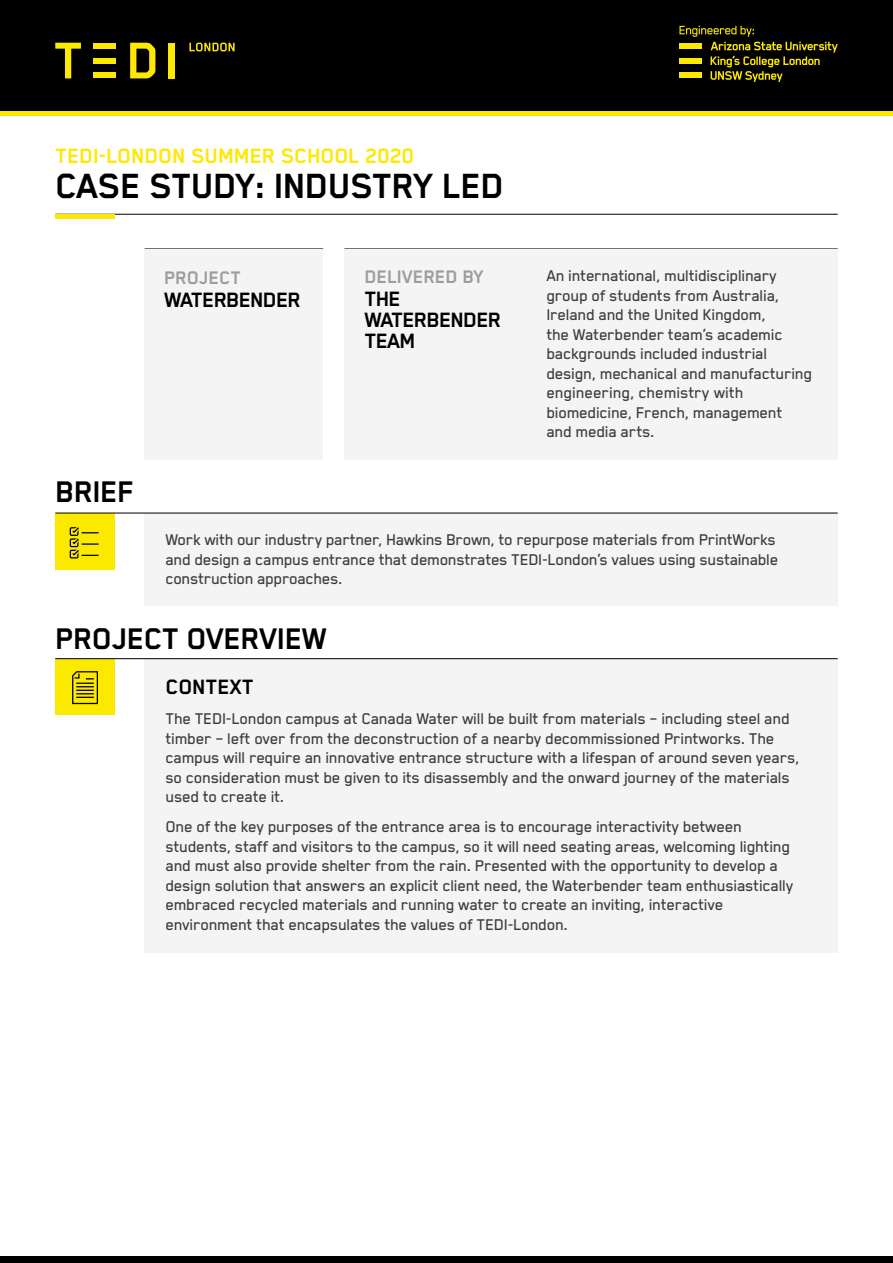
<style>
.page{position:relative;width:893px;height:1263px;background:#fff}
.page>*{position:absolute;margin:0;border:0;box-sizing:border-box;transform-origin:0 0}
.t1{font:700 40.5px "Blender";letter-spacing:-.01em;color:#000}
.t2{font:700 34.5px "Blender";letter-spacing:-.01em;color:#000}
.t3{font:700 24px/21px "Blender";letter-spacing:-.025em;color:#000}
.t4{font:700 24px "Blender";color:#fde806}
.t5{font:700 24px "Blender";color:#000}
.t6{font:700 21px "Blender";color:#9d9d9c}
.t7{font:500 18px/19.5px "Blender";letter-spacing:-.01em;color:#3c3c3b}
</style>
<div class="page">
<div style="left:0;top:0;width:893px;height:113px;background:#000"></div>
<div style="left:0;top:111px;width:893px;height:5px;background:#fce900"></div>
<div style="left:0;top:1256px;width:893px;height:7px;background:#000"></div>
<hr style="left:55px;top:214px;width:783px;height:1px;background:#000">
<svg style="left:679px;top:26px;width:159px;height:56px"></svg>
<div style="left:679px;top:43px;width:23px;height:6px;background:#fce900"></div>
<div style="left:679px;top:58px;width:23px;height:6px;background:#fce900"></div>
<div style="left:679px;top:73px;width:23px;height:5px;background:#fce900"></div>
<svg style="left:55px;top:43px;width:26px;height:35px"></svg>
<svg style="left:130px;top:43px;width:25px;height:35px"></svg>
<div style="left:169px;top:43px;width:6px;height:35px;background:#fce900"></div>
<div style="left:93px;top:43px;width:23px;height:6px;background:#fce900"></div>
<div style="left:93px;top:58px;width:23px;height:6px;background:#fce900"></div>
<div style="left:93px;top:72px;width:23px;height:6px;background:#fce900"></div>
<svg style="left:189px;top:43px;width:46px;height:8px"></svg>
<div style="left:55px;top:214px;width:60px;height:5px;background:#fce900"></div>
<div style="left:344px;top:249px;width:494px;height:210px;background:#f4f4f4"></div>
<div style="left:145px;top:249px;width:178px;height:210px;background:#f4f4f4"></div>
<div style="left:145px;top:659px;width:693px;height:293px;background:#f4f4f4"></div>
<div style="left:145px;top:513px;width:693px;height:93px;background:#f4f4f4"></div>
<div style="left:55px;top:658px;width:60px;height:57px;background:#fce900"></div>
<div style="left:55px;top:513px;width:60px;height:57px;background:#fce900"></div>
<hr style="left:55px;top:658px;width:783px;height:1px;background:#000">
<hr style="left:55px;top:513px;width:783px;height:1px;background:#000">
<svg style="left:72px;top:671px;width:26px;height:34px"></svg>
<svg style="left:69px;top:527px;width:30px;height:32px"></svg>
<h3 class="t4" style="left:55px;top:143px;width:360px">TEDI-LONDON SUMMER SCHOOL 2020</h3>
<h1 class="t1" style="left:55px;top:164px;width:450px">CASE STUDY: INDUSTRY LED</h1>
<p class="t6" style="left:164px;top:267px;width:78px">PROJECT</p>
<h3 class="t3" style="left:164px;top:289px;width:138px">WATERBENDER</h3>
<h2 class="t2" style="left:55px;top:473px;width:80px">BRIEF</h2>
<p class="t6" style="left:364px;top:266px;width:121px">DELIVERED BY</p>
<h3 class="t3" style="left:364px;top:288px;width:138px">THE<br>WATERBENDER<br>TEAM</h3>
<p class="t7" style="left:546px;top:266px;width:267px">An international, multidisciplinary group of students from Australia,<br>Ireland and the United Kingdom,<br>the Waterbender team’s academic backgrounds included industrial design, mechanical and manufacturing engineering, chemistry with biomedicine, French, management and media arts.</p>
<p class="t7" style="left:165px;top:530px;width:614px">Work with our industry partner, Hawkins Brown, to repurpose materials from PrintWorks and design a campus entrance that demonstrates TEDI-London’s values using sustainable construction approaches.</p>
<h2 class="t2" style="left:55px;top:620px;width:273px">PROJECT OVERVIEW</h2>
<h3 class="t5" style="left:165px;top:674px;width:90px">CONTEXT</h3>
<p class="t7" style="left:165px;top:709px;width:635px">The TEDI-London campus at Canada Water will be built from materials – including steel and timber – left over from the deconstruction of a nearby decommissioned Printworks. The campus will require an innovative entrance structure with a lifespan of around seven years, so consideration must be given to its disassembly and the onward journey of the materials used to create it.</p>
<p class="t7" style="left:165px;top:817px;width:629px">One of the key purposes of the entrance area is to encourage interactivity between students, staff and visitors to the campus, so it will need seating areas, welcoming lighting and must also provide shelter from the rain. Presented with the opportunity to develop a design solution that answers an explicit client need, the Waterbender team enthusiastically embraced recycled materials and running water to create an inviting, interactive environment that encapsulates the values of TEDI-London.</p>
</div>
